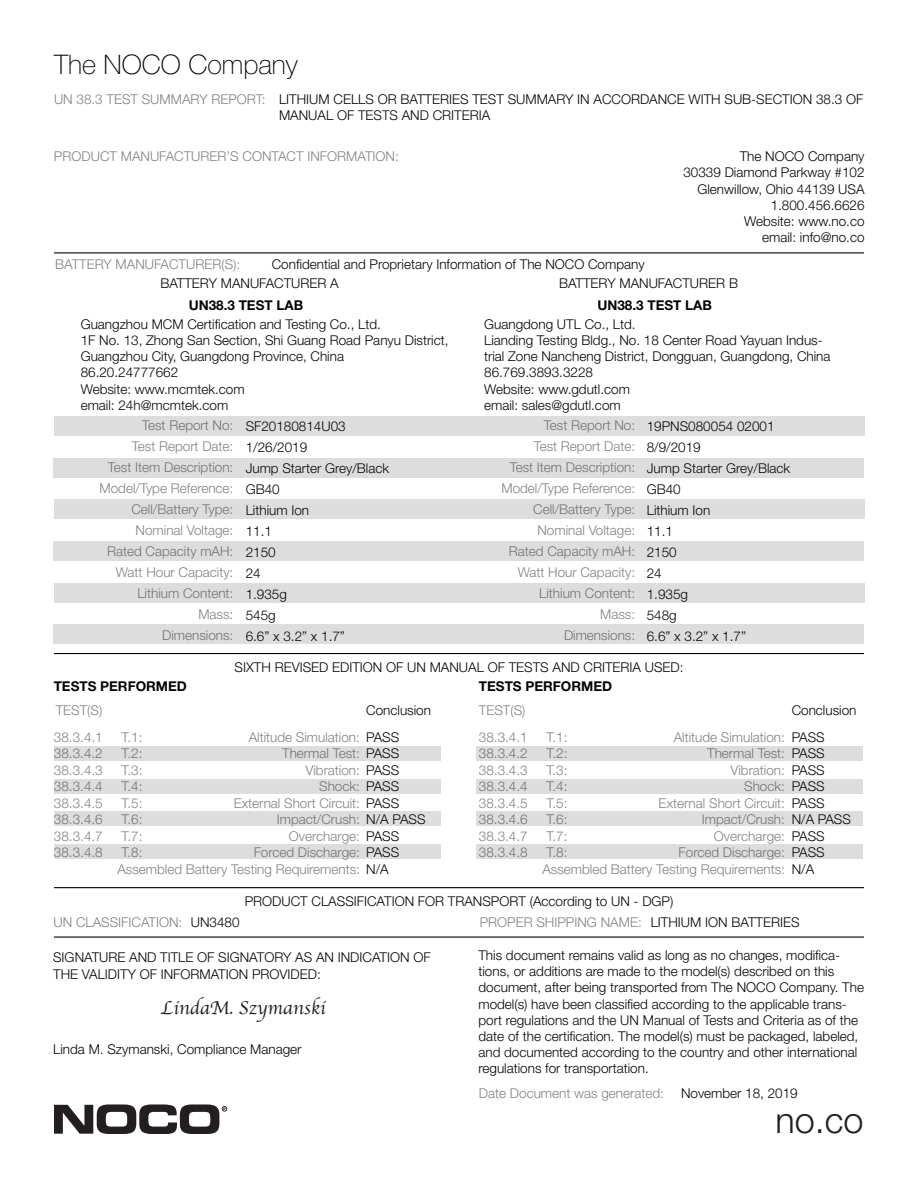
<style>
.page{position:relative;width:918px;height:1188px;background:#fff}
.page>*{position:absolute;margin:0;border:0;box-sizing:border-box;transform-origin:0 0}
.t1{font:300 36px "Helvetica Neue LT Std";color:#231f20}
.t2{font:100 27px "Helvetica Neue LT Std";color:#040503}
.t3{font:19.5px "Apple Chancery";color:#231f20}
.t4{font:300 13.5px/16.2px "Helvetica Neue LT Std";color:#040503}
.t5{font:300 13.5px/21px "Helvetica Neue LT Std";color:#808285;text-align:right}
.t6{font:700 13.5px "Helvetica Neue LT Std";color:#040503}
.s1{color:#040503}
</style>
<div class="page">
<svg style="left:54px;top:1104px;width:173px;height:30px"></svg>
<hr style="left:54px;top:252px;width:810px;height:1px;background:#040503">
<hr style="left:54px;top:653px;width:810px;height:1px;background:#040503">
<hr style="left:54px;top:887px;width:810px;height:1px;background:#040503">
<hr style="left:54px;top:936px;width:810px;height:2px;background:#040503">
<div style="left:54px;top:746px;width:387px;height:15px;background:#dedddd"></div>
<div style="left:54px;top:812px;width:387px;height:14px;background:#dedddd"></div>
<div style="left:54px;top:779px;width:387px;height:14px;background:#dedddd"></div>
<div style="left:54px;top:844px;width:387px;height:15px;background:#dedddd"></div>
<div style="left:477px;top:746px;width:386px;height:15px;background:#dedddd"></div>
<div style="left:477px;top:812px;width:386px;height:14px;background:#dedddd"></div>
<div style="left:477px;top:779px;width:386px;height:14px;background:#dedddd"></div>
<div style="left:477px;top:844px;width:386px;height:15px;background:#dedddd"></div>
<div style="left:54px;top:416px;width:810px;height:20px;background:#dedddd"></div>
<div style="left:54px;top:500px;width:810px;height:19px;background:#dedddd"></div>
<div style="left:54px;top:583px;width:810px;height:19px;background:#dedddd"></div>
<div style="left:53px;top:458px;width:810px;height:19px;background:#dedddd"></div>
<div style="left:53px;top:541px;width:810px;height:20px;background:#dedddd"></div>
<div style="left:53px;top:625px;width:810px;height:19px;background:#dedddd"></div>
<h2 class="t2" style="left:54px;top:49px;width:245px">The NOCO Company</h2>
<p class="t4" style="left:279px;top:91px;width:586px">LITHIUM CELLS OR BATTERIES TEST SUMMARY IN ACCORDANCE WITH SUB-SECTION 38.3 OF<br>MANUAL OF TESTS AND CRITERIA</p>
<p class="t5" style="left:54px;top:146px;width:346px">PRODUCT MANUFACTURER’S CONTACT INFORMATION:</p>
<p class="t4" style="left:683px;top:148px;width:183px;text-align:right">The NOCO Company<br>30339 Diamond Parkway #102<br>Glenwillow, Ohio 44139 USA<br>1.800.456.6626<br>Website: www.no.co<br>email: info@no.co</p>
<p class="t5" style="left:55px;top:253px;width:186px">BATTERY MANUFACTURER(S):</p>
<p class="t5" style="left:54px;top:89px;width:213px">UN 38.3 TEST SUMMARY REPORT:</p>
<p class="t4" style="left:160px;top:254px;width:486px;line-height:19.5px;text-indent:111px">Confidential and Proprietary Information of The NOCO Company<br>BATTERY MANUFACTURER A</p>
<p class="t4" style="left:559px;top:275px;width:180px">BATTERY MANUFACTURER B</p>
<p class="t6" style="left:189px;top:297px;width:116px">UN38.3 TEST LAB</p>
<p class="t6" style="left:597px;top:297px;width:116px">UN38.3 TEST LAB</p>
<p class="t4" style="left:81px;top:316px;width:369px">Guangzhou MCM Certification and Testing Co., Ltd.<br>1F No. 13, Zhong San Section, Shi Guang Road Panyu District, Guangzhou City, Guangdong Province, China<br>86.20.24777662<br>Website: www.mcmtek.com<br>email: 24h@mcmtek.com</p>
<p class="t4" style="left:484px;top:316px;width:348px">Guangdong UTL Co., Ltd.<br>Lianding Testing Bldg., No. 18 Center Road Yayuan Indus&shy;trial Zone Nancheng District, Dongguan, Guangdong, China 86.769.3893.3228<br>Website: www.gdutl.com<br>email: sales@gdutl.com</p>
<p class="t5" style="left:100px;top:415px;width:135px">Test Report No:<br>Test Report Date:<br>Test Item Description:<br>Model/Type Reference:<br>Cell/Battery Type:<br>Nominal Voltage:<br>Rated Capacity mAH:<br>Watt Hour Capacity:<br>Lithium Content:<br>Mass:<br>Dimensions:</p>
<p class="t5" style="left:501px;top:415px;width:135px">Test Report No:<br>Test Report Date:<br>Test Item Description:<br>Model/Type Reference:<br>Cell/Battery Type:<br>Nominal Voltage:<br>Rated Capacity mAH:<br>Watt Hour Capacity:<br>Lithium Content:<br>Mass:<br>Dimensions:</p>
<p class="t4" style="left:246px;top:415px;width:145px;line-height:21px">SF20180814U03<br>1/26/2019<br>Jump Starter Grey/Black<br>GB40<br>Lithium Ion<br>11.1<br>2150<br>24<br>1.935g<br>545g<br>6.6” x 3.2” x 1.7”</p>
<p class="t4" style="left:647px;top:415px;width:145px;line-height:21px">19PNS080054 02001<br>8/9/2019<br>Jump Starter Grey/Black<br>GB40<br>Lithium Ion<br>11.1<br>2150<br>24<br>1.935g<br>548g<br>6.6” x 3.2” x 1.7”</p>
<p class="t4" style="left:235px;top:658px;width:450px">SIXTH REVISED EDITION OF UN MANUAL OF TESTS AND CRITERIA USED:</p>
<p class="t6" style="left:54px;top:678px;width:135px">TESTS PERFORMED</p>
<p class="t6" style="left:479px;top:678px;width:135px">TESTS PERFORMED</p>
<p class="t5" style="left:56px;top:700px;width:48px">TEST(S)</p>
<p class="t4" style="left:366px;top:702px;width:66px">Conclusion</p>
<p class="t5" style="left:479px;top:700px;width:48px">TEST(S)</p>
<p class="t4" style="left:792px;top:702px;width:66px">Conclusion</p>
<p class="t5" style="left:54px;top:726px;width:50px">38.3.4.1</p>
<p class="t5" style="left:122px;top:726px;width:23px">T.1:</p>
<p class="t5" style="left:249px;top:726px;width:113px">Altitude Simulation:</p>
<p class="t5" style="left:54px;top:743px;width:50px">38.3.4.2</p>
<p class="t5" style="left:122px;top:743px;width:23px">T.2:</p>
<p class="t5" style="left:282px;top:743px;width:79px">Thermal Test:</p>
<p class="t5" style="left:54px;top:759px;width:50px">38.3.4.3</p>
<p class="t5" style="left:122px;top:759px;width:23px">T.3:</p>
<p class="t5" style="left:305px;top:759px;width:56px">Vibration:</p>
<p class="t5" style="left:54px;top:776px;width:50px">38.3.4.4</p>
<p class="t5" style="left:122px;top:776px;width:23px">T.4:</p>
<p class="t5" style="left:319px;top:776px;width:42px">Shock:</p>
<p class="t5" style="left:54px;top:792px;width:50px">38.3.4.5</p>
<p class="t5" style="left:122px;top:792px;width:23px">T.5:</p>
<p class="t5" style="left:234px;top:792px;width:128px">External Short Circuit:</p>
<p class="t5" style="left:54px;top:809px;width:50px">38.3.4.6</p>
<p class="t5" style="left:122px;top:809px;width:23px">T.6:</p>
<p class="t5" style="left:277px;top:809px;width:84px">Impact/Crush:</p>
<p class="t5" style="left:54px;top:825px;width:50px">38.3.4.7</p>
<p class="t5" style="left:122px;top:825px;width:23px">T.7:</p>
<p class="t5" style="left:289px;top:825px;width:73px">Overcharge:</p>
<p class="t5" style="left:54px;top:842px;width:50px">38.3.4.8</p>
<p class="t5" style="left:122px;top:842px;width:23px">T.8:</p>
<p class="t4" style="left:366px;top:728px;width:61px">PASS<br>PASS<br>PASS<br>PASS<br>PASS<br>N/A PASS<br>PASS<br>PASS<br>N/A</p>
<p class="t4" style="left:792px;top:728px;width:61px">PASS<br>PASS<br>PASS<br>PASS<br>PASS<br>N/A PASS<br>PASS<br>PASS<br>N/A</p>
<p class="t5" style="left:479px;top:726px;width:50px">38.3.4.1</p>
<p class="t5" style="left:546px;top:726px;width:23px">T.1:</p>
<p class="t5" style="left:674px;top:726px;width:113px">Altitude Simulation:</p>
<p class="t5" style="left:479px;top:743px;width:50px">38.3.4.2</p>
<p class="t5" style="left:546px;top:743px;width:23px">T.2:</p>
<p class="t5" style="left:707px;top:743px;width:79px">Thermal Test:</p>
<p class="t5" style="left:479px;top:759px;width:50px">38.3.4.3</p>
<p class="t5" style="left:546px;top:759px;width:23px">T.3:</p>
<p class="t5" style="left:730px;top:759px;width:56px">Vibration:</p>
<p class="t5" style="left:479px;top:776px;width:50px">38.3.4.4</p>
<p class="t5" style="left:546px;top:776px;width:23px">T.4:</p>
<p class="t5" style="left:744px;top:776px;width:42px">Shock:</p>
<p class="t5" style="left:479px;top:792px;width:50px">38.3.4.5</p>
<p class="t5" style="left:546px;top:792px;width:23px">T.5:</p>
<p class="t5" style="left:659px;top:792px;width:128px">External Short Circuit:</p>
<p class="t5" style="left:479px;top:809px;width:50px">38.3.4.6</p>
<p class="t5" style="left:546px;top:809px;width:23px">T.6:</p>
<p class="t5" style="left:702px;top:809px;width:84px">Impact/Crush:</p>
<p class="t5" style="left:479px;top:825px;width:50px">38.3.4.7</p>
<p class="t5" style="left:546px;top:825px;width:23px">T.7:</p>
<p class="t5" style="left:714px;top:825px;width:73px">Overcharge:</p>
<p class="t5" style="left:479px;top:842px;width:50px">38.3.4.8</p>
<p class="t5" style="left:546px;top:842px;width:23px">T.8:</p>
<p class="t5" style="left:542px;top:844px;width:244px;line-height:16.5px">Forced Discharge:<br>Assembled Battery Testing Requirements:</p>
<p class="t5" style="left:117px;top:844px;width:244px;line-height:16.5px">Forced Discharge:<br>Assembled Battery Testing Requirements:</p>
<p class="t4" style="left:245px;top:893px;width:430px">PRODUCT CLASSIFICATION FOR TRANSPORT (According to UN - DGP)</p>
<p class="t5" style="left:54px;top:911px;width:188px">UN CLASSIFICATION: <span class="s1">UN3480</span></p>
<p class="t5" style="left:480px;top:911px;width:321px">PROPER SHIPPING NAME: <span class="s1">LITHIUM ION BATTERIES</span></p>
<p class="t4" style="left:53px;top:949px;width:379px">SIGNATURE AND TITLE OF SIGNATORY AS AN INDICATION OF<br>THE VALIDITY OF INFORMATION PROVIDED:</p>
<p class="t4" style="left:478px;top:947px;width:387px">This document remains valid as long as no changes, modifica&shy;tions, or additions are made to the model(s) described on this document, after being transported from The NOCO Company. The model(s) have been classified according to the applicable trans&shy;port regulations and the UN Manual of Tests and Criteria as of the date of the certification. The model(s) must be packaged, labeled, and documented according to the country and other international regulations for transportation.</p>
<h3 class="t3" style="left:161px;top:992px;width:166px">LindaM. Szymanski</h3>
<p class="t4" style="left:53px;top:1041px;width:250px">Linda M. Szymanski, Compliance Manager</p>
<p class="t5" style="left:479px;top:1083px;width:187px">Date Document was generated:</p>
<p class="t4" style="left:681px;top:1085px;width:118px">November 18, 2019</p>
<h1 class="t1" style="left:776px;top:1098px;width:90px">no.co</h1>
</div>
